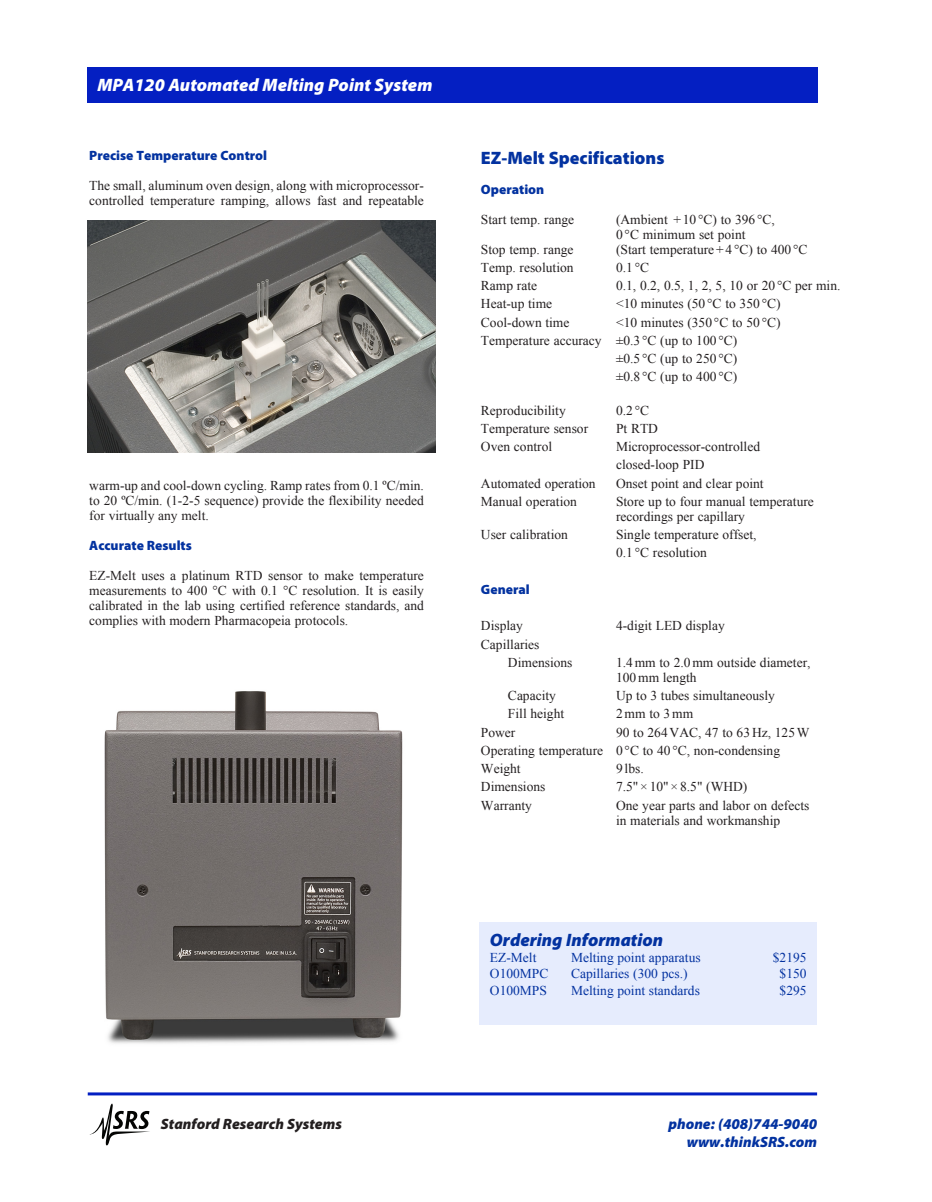
<style>
.page{position:relative;width:932px;height:1202px;background:#fff}
.page>*{position:absolute;margin:0;border:0;box-sizing:border-box;transform-origin:0 0}
.t1{font:italic 900 18px "Myriad Pro";color:#fff}
.t2{font:900 18px "Myriad Pro";color:#0332a0}
.t3{font:italic 900 18px "Myriad Pro";color:#0332a0}
.t4{font:italic 900 15px/18px "Myriad Pro";color:#0332a0;text-align:right}
.t5{font:italic 900 15px "Myriad Pro";color:#231f20}
.body_text{font:13.5px/15px "Times New Roman";color:#231f20}
.t6{font:13.5px "Times New Roman";color:#0332a0}
.body_text-2{font:900 13.5px "Myriad Pro";color:#0332a0}
</style>
<div class="page">
<hr style="left:88px;top:1092px;width:729px;height:3px;background:#031fc2">
<svg style="left:89px;top:1103px;width:61px;height:42px"></svg>
<svg style="left:88px;top:102px;width:730px;height:1px"></svg>
<div style="left:88px;top:68px;width:730px;height:34px;background:#041fc2"></div>
<div style="left:479px;top:921px;width:338px;height:103px;background:#e6ecfd"></div>
<img style="left:88px;top:221px;width:348px;height:231px">
<img style="left:104px;top:691px;width:299px;height:353px">
<p class="t1" style="left:97px;top:75px;width:337px">MPA120 Automated Melting Point System</p>
<p class="body_text-2" style="left:89px;top:148px;width:179px">Precise Temperature Control</p>
<p class="body_text" style="left:89px;top:178px;width:336px">The small, aluminum oven design, along with microprocessor&shy;controlled temperature ramping, allows fast and repeatable</p>
<p class="body_text" style="left:89px;top:478px;width:336px;text-align:justify">warm-up and cool-down cycling. Ramp rates from 0.1 ºC/min. to 20 ºC/min. (1-2-5 sequence) provide the flexibility needed for virtually any melt.</p>
<p class="body_text-2" style="left:89px;top:538px;width:104px">Accurate Results</p>
<p class="body_text" style="left:89px;top:568px;width:336px;text-align:justify">EZ-Melt uses a platinum RTD sensor to make temperature measurements to 400 °C with 0.1 °C resolution. It is easily calibrated in the lab using certified reference standards, and complies with modern Pharmacopeia protocols.</p>
<p class="t2" style="left:481px;top:147px;width:185px">EZ-Melt Specifications</p>
<p class="body_text-2" style="left:481px;top:181px;width:65px">Operation</p>
<p class="body_text" style="left:481px;top:211px;width:95px">Start temp. range</p>
<p class="body_text" style="left:616px;top:211px;width:160px">(Ambient +10 °C) to 396 °C,</p>
<p class="body_text" style="left:616px;top:226px;width:131px">0 °C minimum set point</p>
<p class="body_text" style="left:481px;top:241px;width:94px">Stop temp. range</p>
<p class="body_text" style="left:616px;top:241px;width:193px">(Start temperature+4 °C) to 400 °C</p>
<p class="body_text" style="left:481px;top:260px;width:94px">Temp. resolution</p>
<p class="body_text" style="left:616px;top:260px;width:35px">0.1 °C</p>
<p class="body_text" style="left:481px;top:278px;width:58px">Ramp rate</p>
<p class="body_text" style="left:616px;top:278px;width:226px">0.1, 0.2, 0.5, 1, 2, 5, 10 or 20 °C per min.</p>
<p class="body_text" style="left:481px;top:296px;width:73px">Heat-up time</p>
<p class="body_text" style="left:616px;top:296px;width:166px">&lt;10 minutes (50 °C to 350 °C)</p>
<p class="body_text" style="left:481px;top:314px;width:90px">Cool-down time</p>
<p class="body_text" style="left:616px;top:314px;width:166px">&lt;10 minutes (350 °C to 50 °C)</p>
<p class="body_text" style="left:481px;top:332px;width:258px">Temperature accuracy ±0.3 °C (up to 100 °C)</p>
<p class="body_text" style="left:616px;top:351px;width:123px">±0.5 °C (up to 250 °C)</p>
<p class="body_text" style="left:616px;top:369px;width:123px">±0.8 °C (up to 400 °C)</p>
<p class="body_text" style="left:481px;top:402px;width:86px">Reproducibility</p>
<p class="body_text" style="left:616px;top:402px;width:35px">0.2 °C</p>
<p class="body_text" style="left:481px;top:420px;width:109px">Temperature sensor</p>
<p class="body_text" style="left:616px;top:420px;width:43px">Pt RTD</p>
<p class="body_text" style="left:481px;top:439px;width:73px">Oven control</p>
<p class="body_text" style="left:616px;top:439px;width:145px">Microprocessor-controlled</p>
<p class="body_text" style="left:616px;top:457px;width:90px">closed-loop PID</p>
<p class="body_text" style="left:481px;top:475px;width:116px">Automated operation</p>
<p class="body_text" style="left:616px;top:475px;width:149px">Onset point and clear point</p>
<p class="body_text" style="left:481px;top:493px;width:97px">Manual operation</p>
<p class="body_text" style="left:616px;top:493px;width:199px">Store up to four manual temperature recordings per capillary</p>
<p class="body_text" style="left:481px;top:527px;width:88px">User calibration</p>
<p class="body_text" style="left:616px;top:527px;width:142px">Single temperature offset,</p>
<p class="body_text" style="left:616px;top:545px;width:92px">0.1 °C resolution</p>
<p class="body_text-2" style="left:481px;top:581px;width:50px">General</p>
<p class="body_text" style="left:481px;top:618px;width:43px">Display</p>
<p class="body_text" style="left:616px;top:618px;width:110px">4-digit LED display</p>
<p class="body_text" style="left:481px;top:636px;width:60px">Capillaries</p>
<p class="body_text" style="left:508px;top:654px;width:66px">Dimensions</p>
<p class="body_text" style="left:616px;top:654px;width:196px">1.4mm to 2.0mm outside diameter,<br>100mm length</p>
<p class="body_text" style="left:508px;top:688px;width:49px">Capacity</p>
<p class="body_text" style="left:616px;top:688px;width:160px">Up to 3 tubes simultaneously</p>
<p class="body_text" style="left:508px;top:706px;width:58px">Fill height</p>
<p class="body_text" style="left:616px;top:706px;width:79px">2mm to 3mm</p>
<p class="body_text" style="left:481px;top:724px;width:36px">Power</p>
<p class="body_text" style="left:616px;top:724px;width:195px">90 to 264VAC, 47 to 63Hz, 125W</p>
<p class="body_text" style="left:481px;top:742px;width:301px">Operating temperature 0 °C to 40 °C, non-condensing</p>
<p class="body_text" style="left:481px;top:761px;width:41px">Weight</p>
<p class="body_text" style="left:616px;top:761px;width:29px">9 lbs.</p>
<p class="body_text" style="left:481px;top:779px;width:66px">Dimensions</p>
<p class="body_text" style="left:616px;top:779px;width:133px">7.5"×10"×8.5" (WHD)</p>
<p class="body_text" style="left:481px;top:797px;width:52px">Warranty</p>
<p class="body_text" style="left:616px;top:797px;width:195px">One year parts and labor on defects in materials and workmanship</p>
<p class="t3" style="left:490px;top:929px;width:175px">Ordering Information</p>
<p class="t6" style="left:490px;top:948px;width:48px">EZ-Melt</p>
<p class="t6" style="left:571px;top:948px;width:131px">Melting point apparatus</p>
<p class="t6" style="left:772px;top:948px;width:35px">$2195</p>
<p class="t6" style="left:490px;top:964px;width:60px">O100MPC</p>
<p class="t6" style="left:571px;top:964px;width:118px">Capillaries (300 pcs.)</p>
<p class="t6" style="left:779px;top:964px;width:28px">$150</p>
<p class="t6" style="left:490px;top:981px;width:59px">O100MPS</p>
<p class="t6" style="left:571px;top:981px;width:130px">Melting point standards</p>
<p class="t6" style="left:779px;top:981px;width:28px">$295</p>
<p class="t5" style="left:161px;top:1115px;width:182px">Stanford Research Systems</p>
<p class="t4" style="left:668px;top:1115px;width:150px">phone: (408)744-9040 www.thinkSRS.com</p>
</div>
